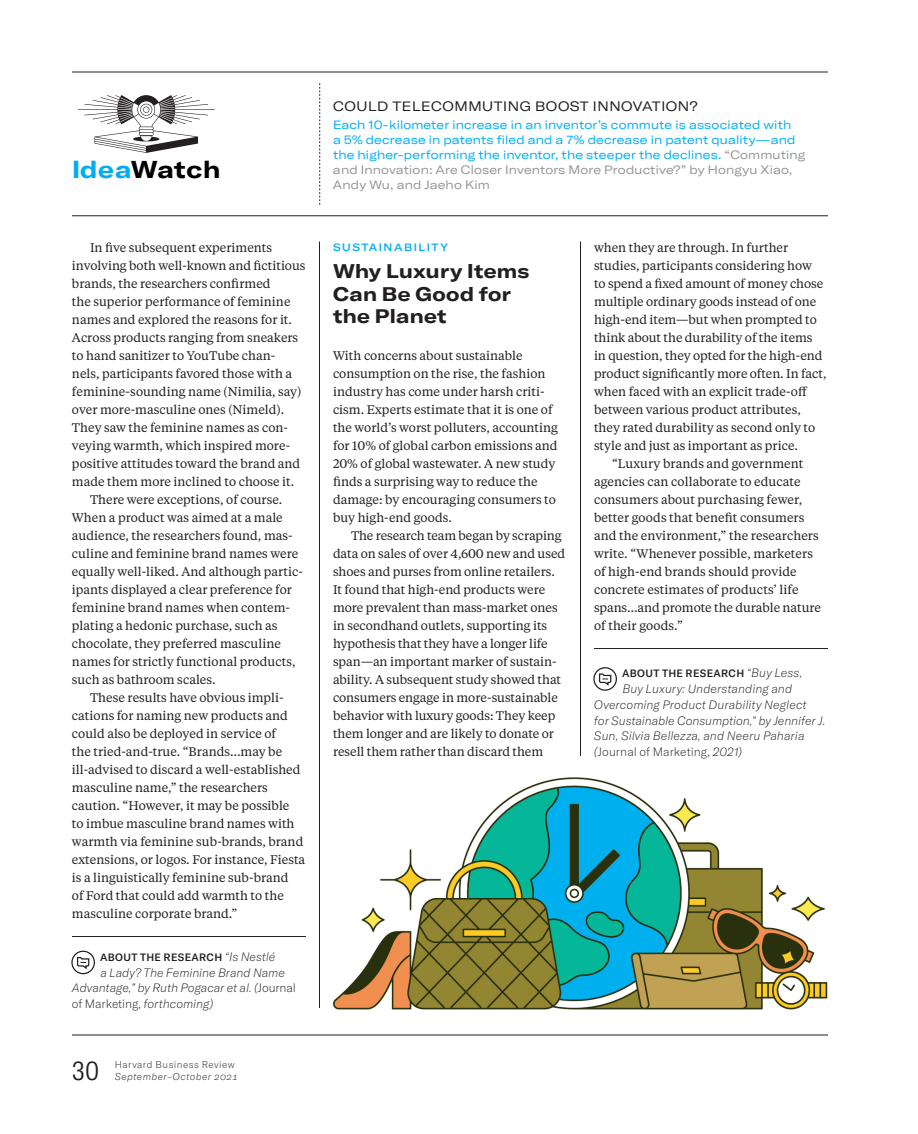
<style>
.page{position:relative;width:918px;height:1134px;background:#fff}
.page>*{position:absolute;margin:0;border:0;box-sizing:border-box;transform-origin:0 0}
.t1{font:300 condensed 26.25px "GT America";color:#231f20}
.t2{font:700 expanded 24px "GT America";letter-spacing:.025em;color:#010203}
.t3{font:700 expanded 19.5px/22.5px "GT America";letter-spacing:.015em;color:#231f20}
.t4{font:expanded 13.5px "GT America";letter-spacing:.04em;color:#231f20}
.t5{font:12.45px/18px "Tiempos Text";color:#231f20}
.t6{font:expanded 12px/15px "GT America";letter-spacing:.015em;color:#00aeef}
.t7{font:italic 100 12px/15.8px "GT America";color:#231f20}
.t8{font:500 10.5px "GT America";letter-spacing:.03em;color:#231f20}
.t9{font:500 expanded 10.5px "GT America";letter-spacing:.145em;color:#00aeef}
.t10{font:100 9.75px "GT America";letter-spacing:.05em;color:#231f20}
.t11{font:italic 100 9.75px "GT America";letter-spacing:.05em;color:#231f20}
.s1{color:#00aeef}
.s2{font-weight:100;font-style:italic;font-size:12px}
.s3{font-style:normal}
.s4{color:#939598}
</style>
<div class="page">
<hr style="left:319px;top:242px;width:1px;height:766px;background:#231f20">
<hr style="left:580px;top:242px;width:1px;height:514px;background:#231f20">
<svg style="left:319px;top:83px;width:1px;height:122px"></svg>
<hr style="left:594px;top:648px;width:234px;height:1px;background:#231f20">
<div style="left:593px;top:667px;width:24px;height:24px;border:1px solid #231f20;border-radius:50%"></div>
<svg style="left:598px;top:673px;width:14px;height:14px"></svg>
<hr style="left:72px;top:936px;width:234px;height:1px;background:#231f20">
<div style="left:71px;top:951px;width:24px;height:23px;border:1px solid #231f20;border-radius:50%"></div>
<svg style="left:76px;top:956px;width:14px;height:15px"></svg>
<hr style="left:72px;top:72px;width:756px;height:1px;background:#231f20">
<hr style="left:72px;top:1035px;width:756px;height:1px;background:#231f20">
<hr style="left:72px;top:216px;width:756px;height:1px;background:#231f20">
<svg style="left:78px;top:95px;width:137px;height:58px"></svg>
<img style="left:333px;top:777px;width:495px;height:233px">
<h2 class="t2" style="left:72px;top:154px;width:150px"><span class="s1">Idea</span>Watch</h2>
<p class="t5" style="left:90px;top:239px;width:184px">In five subsequent experiments</p>
<p class="t5" style="left:72px;top:257px;width:235px">involving both well-known and fictitious</p>
<p class="t5" style="left:72px;top:275px;width:200px">brands, the researchers confirmed</p>
<p class="t5" style="left:72px;top:293px;width:220px">the superior performance of feminine</p>
<p class="t5" style="left:72px;top:311px;width:222px">names and explored the reasons for it.</p>
<p class="t5" style="left:72px;top:329px;width:228px">Across products ranging from sneakers</p>
<p class="t5" style="left:72px;top:347px;width:205px">to hand sanitizer to YouTube chan-</p>
<p class="t5" style="left:72px;top:365px;width:222px">nels, participants favored those with a</p>
<p class="t5" style="left:72px;top:383px;width:231px">feminine- sounding name (Nimilia, say)</p>
<p class="t5" style="left:72px;top:401px;width:214px">over more-masculine ones (Nimeld).</p>
<p class="t5" style="left:72px;top:419px;width:217px">They saw the feminine names as con-</p>
<p class="t5" style="left:72px;top:437px;width:220px">veying warmth, which inspired more-</p>
<p class="t5" style="left:72px;top:455px;width:230px">positive attitudes toward the brand and</p>
<p class="t5" style="left:72px;top:473px;width:224px">made them more inclined to choose it.</p>
<p class="t5" style="left:90px;top:491px;width:194px">There were exceptions, of course.</p>
<p class="t5" style="left:72px;top:509px;width:212px">When a product was aimed at a male</p>
<p class="t5" style="left:72px;top:527px;width:222px">audience, the researchers found, mas-</p>
<p class="t5" style="left:72px;top:545px;width:228px">culine and feminine brand names were</p>
<p class="t5" style="left:72px;top:563px;width:232px">equally well-liked. And although partic-</p>
<p class="t5" style="left:72px;top:581px;width:221px">ipants displayed a clear preference for</p>
<p class="t5" style="left:72px;top:599px;width:220px">feminine brand names when contem-</p>
<p class="t5" style="left:72px;top:617px;width:207px">plating a hedonic purchase, such as</p>
<p class="t5" style="left:72px;top:635px;width:210px">chocolate, they preferred masculine</p>
<p class="t5" style="left:72px;top:653px;width:225px">names for strictly functional products,</p>
<p class="t5" style="left:72px;top:671px;width:145px">such as bathroom scales.</p>
<p class="t5" style="left:90px;top:689px;width:195px">These results have obvious impli-</p>
<p class="t5" style="left:72px;top:707px;width:217px">cations for naming new products and</p>
<p class="t5" style="left:72px;top:725px;width:206px">could also be deployed in service of</p>
<p class="t5" style="left:72px;top:743px;width:212px">the tried-and-true. “Brands…may be</p>
<p class="t5" style="left:72px;top:761px;width:230px">ill-advised to discard a well-established</p>
<p class="t5" style="left:72px;top:779px;width:197px">masculine name,” the researchers</p>
<p class="t5" style="left:72px;top:797px;width:219px">caution. “However, it may be possible</p>
<p class="t5" style="left:72px;top:815px;width:224px">to imbue masculine brand names with</p>
<p class="t5" style="left:72px;top:833px;width:233px">warmth via feminine sub-brands, brand</p>
<p class="t5" style="left:72px;top:851px;width:235px">extensions, or logos. For instance, Fiesta</p>
<p class="t5" style="left:72px;top:869px;width:218px">is a linguistically feminine sub-brand</p>
<p class="t5" style="left:72px;top:887px;width:213px">of Ford that could add warmth to the</p>
<p class="t5" style="left:72px;top:905px;width:167px">masculine corporate brand.”</p>
<p class="t8" style="left:100px;top:953px;width:177px">ABOUT THE RESEARCH <span class="s2">“Is Nestlé</span></p>
<p class="t7" style="left:72px;top:966px;width:226px;text-indent:28px">a Lady? The Feminine Brand Name<br>Advantage,” by Ruth Pogacar et al. (<span class="s3">Journal of Marketing,</span> forthcoming)</p>
<h1 class="t1" style="left:72px;top:1061px;width:29px">30</h1>
<p class="t10" style="left:115px;top:1061px;width:122px">Harvard Business Review</p>
<p class="t11" style="left:115px;top:1073px;width:125px">September–October 2021</p>
<p class="t4" style="left:333px;top:98px;width:366px">COULD TELECOMMUTING BOOST INNOVATION?</p>
<p class="t6" style="left:333px;top:117px;width:474px">Each 10-kilometer increase in an inventor’s commute is associated with<br>a 5% decrease in patents filed and a 7% decrease in patent quality—and the higher-performing the inventor, the steeper the declines. <span class="s4">“Commuting and Innovation: Are Closer Inventors More Productive?” by Hongyu Xiao, Andy Wu, and Jaeho Kim</span></p>
<p class="t9" style="left:333px;top:241px;width:117px">SUSTAINABILITY</p>
<h3 class="t3" style="left:333px;top:260px;width:198px">Why Luxury Items<br>Can Be Good for the Planet</h3>
<p class="t5" style="left:333px;top:347px;width:227px">With concerns about sustainable consumption on the rise, the fashion industry has come under harsh criti&shy;cism. Experts estimate that it is one of the world’s worst polluters, accounting for 10% of global carbon emissions and 20% of global wastewater. A new study finds a surprising way to reduce the damage: by encouraging consumers to buy high-end goods.</p>
<p class="t5" style="left:333px;top:527px;width:234px;text-indent:18px">The research team began by scraping data on sales of over 4,600 new and used shoes and purses from online retailers.<br>It found that high-end products were more prevalent than mass-market ones in secondhand outlets, supporting its hypothesis that they have a longer life span—an important marker of sustain&shy;ability. A subsequent study showed that consumers engage in more-sustainable behavior with luxury goods: They keep them longer and are likely to donate or resell them rather than discard them</p>
<p class="t5" style="left:594px;top:239px;width:196px">when they are through. In further</p>
<p class="t5" style="left:594px;top:257px;width:220px">studies, participants considering how</p>
<p class="t5" style="left:594px;top:275px;width:231px">to spend a fixed amount of money chose</p>
<p class="t5" style="left:594px;top:293px;width:224px">multiple ordinary goods instead of one</p>
<p class="t5" style="left:594px;top:311px;width:224px">high-end item—but when prompted to</p>
<p class="t5" style="left:594px;top:329px;width:220px">think about the durability of the items</p>
<p class="t5" style="left:594px;top:347px;width:230px">in question, they opted for the high-end</p>
<p class="t5" style="left:594px;top:365px;width:234px">product significantly more often. In fact,</p>
<p class="t5" style="left:594px;top:383px;width:215px">when faced with an explicit trade-off</p>
<p class="t5" style="left:594px;top:401px;width:209px">between various product attributes,</p>
<p class="t5" style="left:594px;top:419px;width:223px">they rated durability as second only to</p>
<p class="t5" style="left:594px;top:437px;width:205px">style and just as important as price.</p>
<p class="t5" style="left:612px;top:455px;width:193px">“Luxury brands and government</p>
<p class="t5" style="left:594px;top:473px;width:208px">agencies can collaborate to educate</p>
<p class="t5" style="left:594px;top:491px;width:210px">consumers about purchasing fewer,</p>
<p class="t5" style="left:594px;top:509px;width:212px">better goods that benefit consumers</p>
<p class="t5" style="left:594px;top:527px;width:226px">and the environment,” the researchers</p>
<p class="t5" style="left:594px;top:545px;width:220px">write. “Whenever possible, marketers</p>
<p class="t5" style="left:594px;top:563px;width:204px">of high-end brands should provide</p>
<p class="t5" style="left:594px;top:581px;width:206px">concrete estimates of products’ life</p>
<p class="t5" style="left:594px;top:599px;width:229px">spans…and promote the durable nature</p>
<p class="t5" style="left:594px;top:617px;width:90px">of their goods.”</p>
<p class="t8" style="left:622px;top:670px;width:182px">ABOUT THE RESEARCH <span class="s2">“Buy Less,</span></p>
<p class="t7" style="left:594px;top:682px;width:233px;text-indent:28px">Buy Luxury: Understanding and Overcoming Product Durability Neglect<br>for Sustainable Consumption,” by Jennifer J.<br>Sun, Silvia Bellezza, and Neeru Paharia (<span class="s3">Journal of Marketing,</span> 2021)</p>
</div>
